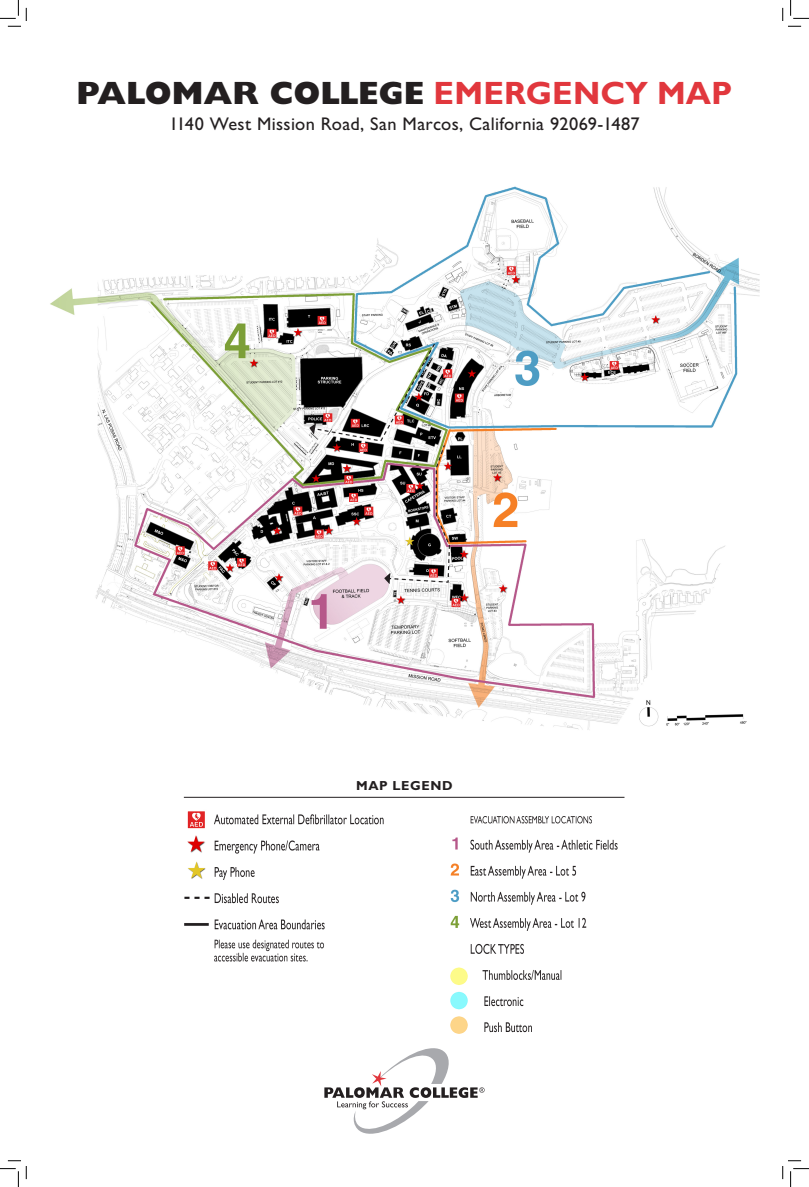
<style>
.page{position:relative;width:809px;height:1187px;background:#fff}
.page>*{position:absolute;margin:0;border:0;box-sizing:border-box;transform-origin:0 0}
.t1{font:800 32.38px "Gill Sans Std";letter-spacing:-.005em;color:#231f20}
.t2{font:18.38px "Gill Sans Std";letter-spacing:.015em;color:#231f20}
.t3{font:700 13.12px "Gill Sans Std";letter-spacing:.045em;color:#231f20}
.s1{font-weight:700;color:#e1373d}
</style>
<div class="page">
<img style="left:450px;top:816px;width:168px;height:218px">
<img style="left:50px;top:186px;width:710px;height:544px">
<img style="left:184px;top:811px;width:200px;height:151px">
<svg style="left:324px;top:1048px;width:160px;height:86px"></svg>
<hr style="left:184px;top:797px;width:440px;height:1px;background:#231f20">
<svg style="left:0;top:0;width:27px;height:27px"></svg>
<svg style="left:0;top:1160px;width:27px;height:26px"></svg>
<svg style="left:782px;top:0;width:26px;height:27px"></svg>
<svg style="left:782px;top:1160px;width:26px;height:26px"></svg>
<p class="t1" style="left:77px;top:74px;width:657px">PALOMAR COLLEGE <span class="s1">EMERGENCY MAP</span></p>
<p class="t2" style="left:169px;top:113px;width:472px">1140 West Mission Road, San Marcos, California 92069-1487</p>
<p class="t3" style="left:356px;top:777px;width:98px">MAP LEGEND</p>
</div>
